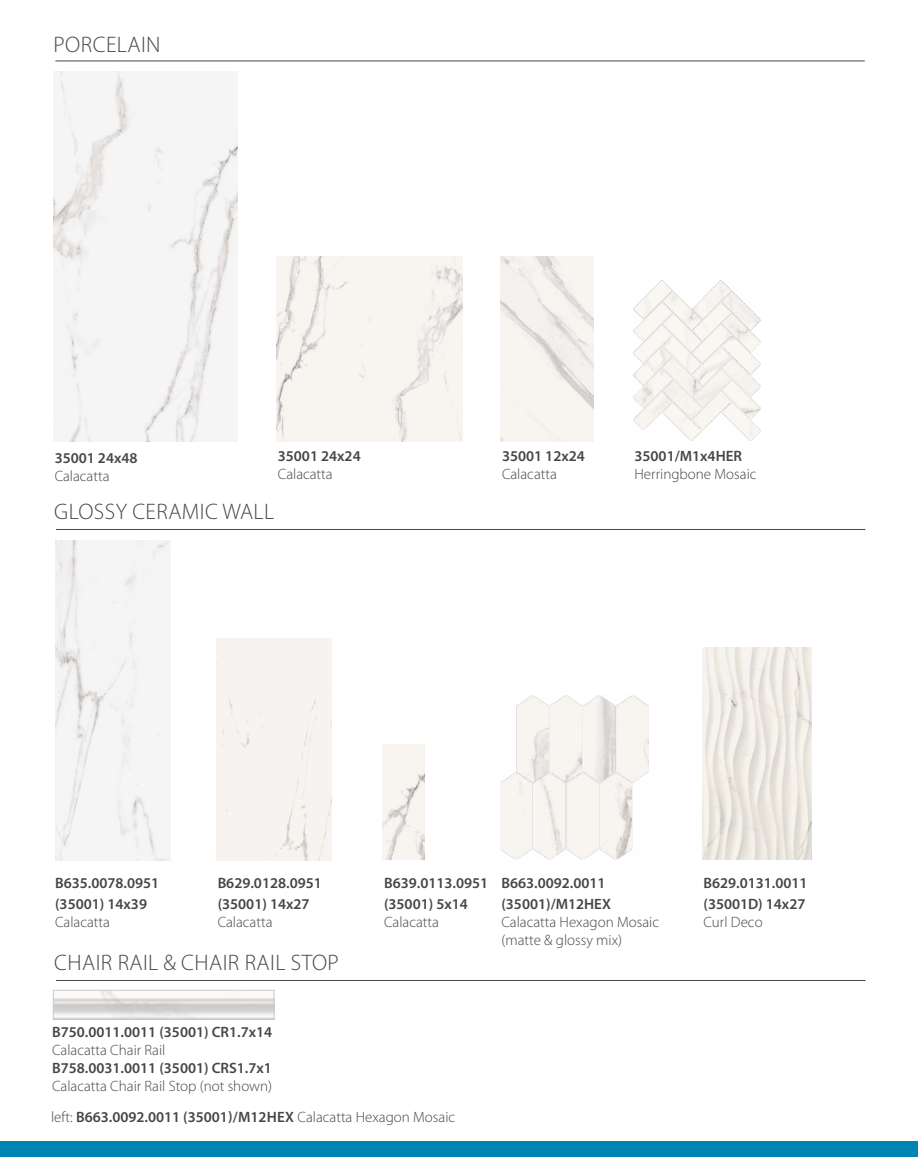
<style>
.page{position:relative;width:918px;height:1175px;background:#fff}
.page>*{position:absolute;margin:0;border:0;box-sizing:border-box;transform-origin:0 0}
.t1{font:300 22.5px "Myriad Pro";letter-spacing:.02em;color:#454649}
.t2{font:600 15px/21.6px "Myriad Pro";color:#454649}
.t3{font:300 15px/18px "Myriad Pro";color:#454649}
.s1{font-weight:300}
</style>
<div class="page">
<div style="left:0;top:1141px;width:918px;height:15px;background:#0085b3"></div>
<img style="left:500px;top:695px;width:148px;height:165px">
<div style="left:217px;top:638px;width:115px;height:222px;background:#f7f3f0"></div>
<img style="left:55px;top:540px;width:115px;height:320px">
<img style="left:383px;top:745px;width:41px;height:115px">
<img style="left:702px;top:647px;width:110px;height:212px">
<img style="left:633px;top:280px;width:128px;height:160px">
<img style="left:501px;top:257px;width:93px;height:184px">
<img style="left:277px;top:257px;width:185px;height:184px">
<hr style="left:56px;top:529px;width:810px;height:1px;background:#454649">
<hr style="left:56px;top:980px;width:810px;height:1px;background:#454649">
<hr style="left:55px;top:61px;width:810px;height:1px;background:#454649">
<img style="left:53px;top:72px;width:185px;height:369px">
<h1 class="t1" style="left:53px;top:32px;width:109px">PORCELAIN</h1>
<p class="t2" style="left:55px;top:447px;width:84px">35001 24x48</p>
<p class="t3" style="left:55px;top:467px;width:56px">Calacatta</p>
<p class="t2" style="left:278px;top:444px;width:84px">35001 24x24</p>
<p class="t3" style="left:278px;top:465px;width:56px">Calacatta</p>
<h1 class="t1" style="left:54px;top:499px;width:222px">GLOSSY CERAMIC WALL</h1>
<p class="t2" style="left:502px;top:444px;width:84px">35001 12x24</p>
<p class="t3" style="left:502px;top:465px;width:56px">Calacatta</p>
<p class="t2" style="left:635px;top:444px;width:109px">35001/M1x4HER</p>
<p class="t3" style="left:635px;top:465px;width:123px">Herringbone Mosaic</p>
<p class="t2" style="left:55px;top:871px;width:106px">B635.0078.0951 (35001) 14x39</p>
<p class="t3" style="left:55px;top:913px;width:56px">Calacatta</p>
<p class="t2" style="left:218px;top:871px;width:106px">B629.0128.0951 (35001) 14x27</p>
<p class="t3" style="left:218px;top:913px;width:56px">Calacatta</p>
<h1 class="t1" style="left:54px;top:950px;width:286px">CHAIR RAIL &amp; CHAIR RAIL STOP</h1>
<p class="t2" style="left:384px;top:871px;width:106px">B639.0113.0951 (35001) 5x14</p>
<p class="t3" style="left:384px;top:913px;width:56px">Calacatta</p>
<p class="t2" style="left:501px;top:871px;width:111px">B663.0092.0011 (35001)/M12HEX</p>
<p class="t3" style="left:501px;top:913px;width:159px">Calacatta Hexagon Mosaic (matte &amp; glossy mix)</p>
<p class="t2" style="left:52px;top:1020px;width:222px">B750.0011.0011 (35001) CR1.7x14</p>
<p class="t3" style="left:52px;top:1041px;width:115px">Calacatta Chair Rail</p>
<p class="t2" style="left:52px;top:1056px;width:221px">B758.0031.0011 (35001) CRS1.7x1</p>
<p class="t3" style="left:52px;top:1077px;width:221px">Calacatta Chair Rail Stop (not shown)</p>
<p class="t2" style="left:51px;top:1105px;width:406px"><span class="s1">left:</span> B663.0092.0011 (35001)/M12HEX <span class="s1">Calacatta Hexagon Mosaic</span></p>
<p class="t2" style="left:703px;top:871px;width:106px">B629.0131.0011 (35001D) 14x27</p>
<p class="t3" style="left:703px;top:913px;width:61px">Curl Deco</p>
</div>
